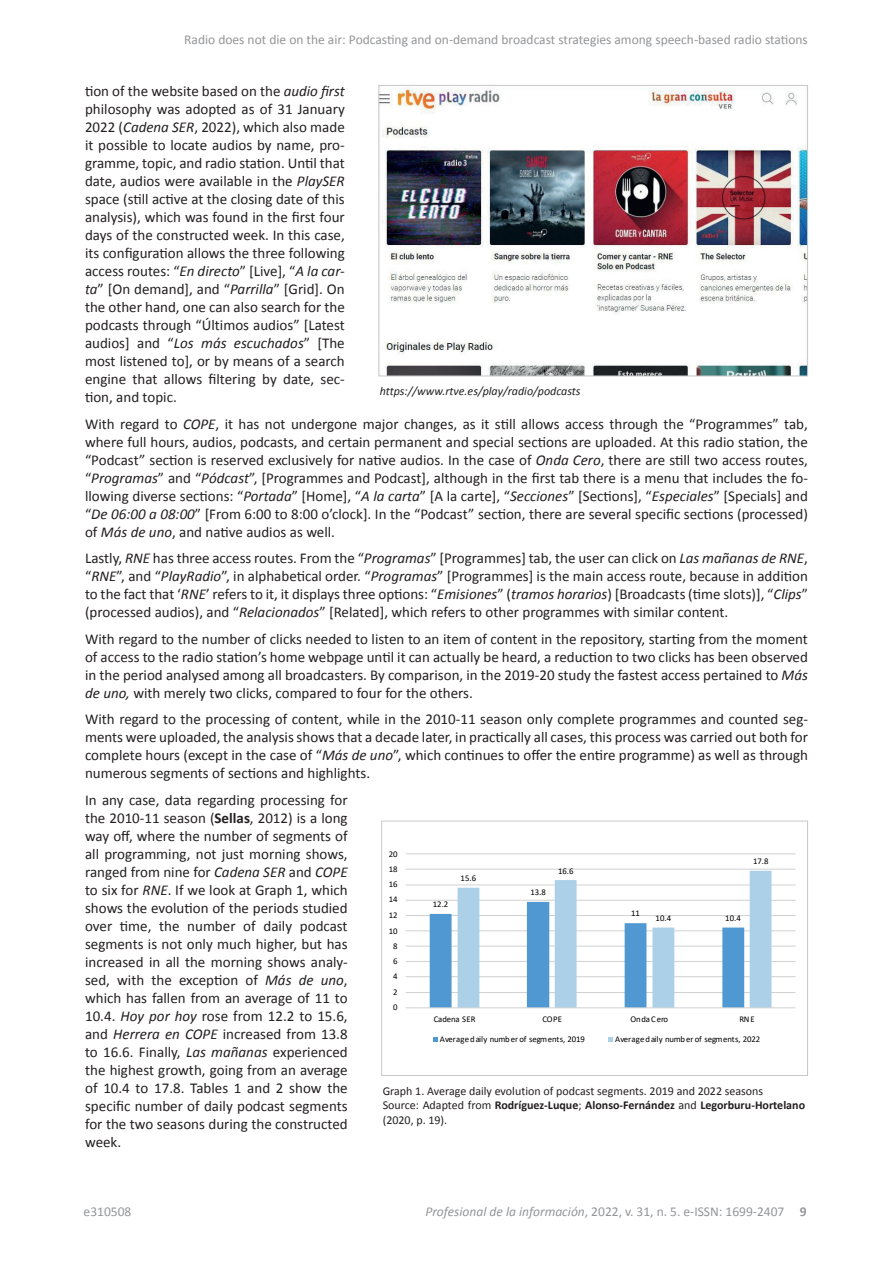
<style>
.page{position:relative;width:893px;height:1263px;background:#fff}
.page>*{position:absolute;margin:0;border:0;box-sizing:border-box;transform-origin:0 0}
.t1{font:15px/18px "Calibri";color:#231f20;text-align:justify}
.t2{font:13.5px "Calibri";color:#939598}
.t3{font:12px/14.4px "Calibri";color:#231f20}
.t4{font:italic 12px "Calibri";color:#231f20}
.t5{font:8.7px "Calibri";color:#000001}
.s1{font-style:italic}
.s2{font-weight:700}
</style>
<div class="page">
<img style="left:380px;top:87px;width:426px;height:287px">
<div style="left:378px;top:85px;width:430px;height:291px;border:1px solid #c7c8ca"></div>
<hr style="left:406px;top:992px;width:389px;height:1px;background:#cfd1d0">
<hr style="left:406px;top:976px;width:389px;height:1px;background:#cfd1d0">
<hr style="left:406px;top:961px;width:389px;height:1px;background:#cfd1d0">
<hr style="left:406px;top:946px;width:389px;height:1px;background:#cfd1d0">
<hr style="left:406px;top:930px;width:389px;height:1px;background:#cfd1d0">
<hr style="left:406px;top:915px;width:389px;height:1px;background:#cfd1d0">
<hr style="left:406px;top:900px;width:389px;height:1px;background:#cfd1d0">
<hr style="left:406px;top:884px;width:389px;height:1px;background:#cfd1d0">
<hr style="left:406px;top:869px;width:389px;height:1px;background:#cfd1d0">
<hr style="left:406px;top:853px;width:389px;height:1px;background:#cfd1d0">
<svg style="left:430px;top:871px;width:341px;height:136px"></svg>
<hr style="left:406px;top:1007px;width:389px;height:1px;background:#cfd1d0">
<svg style="left:433px;top:1037px;width:5px;height:5px"></svg>
<svg style="left:608px;top:1037px;width:5px;height:5px"></svg>
<div style="left:381px;top:821px;width:427px;height:255px;border:1px solid #c7c8ca"></div>
<p class="t2" style="left:184px;top:31px;width:625px">Radio does not die on the air: Podcasting and on-demand broadcast strategies among speech-based radio stations</p>
<p class="t1" style="left:85px;top:82px;width:261px">tion of the website based on the <span class="s1">audio first </span>philosophy was adopted as of 31 January 2022 (<span class="s1">Cadena SER</span>, 2022), which also made it possible to locate audios by name, pro&shy;gramme, topic, and radio station. Until that date, audios were available in the <span class="s1">PlaySER </span>space (still active at the closing date of this analysis), which was found in the first four days of the constructed week. In this case, its configuration allows the three following access routes: “<span class="s1">En directo</span>” [Live], “<span class="s1">A la car&shy;ta</span>” [On demand], and “<span class="s1">Parrilla</span>” [Grid]. On the other hand, one can also search for the podcasts through “Últimos audios” [Latest audios] and “<span class="s1">Los más escuchados</span>” [The most listened to], or by means of a search engine that allows filtering by date, sec&shy;tion, and topic.</p>
<p class="t1" style="left:85px;top:414px;width:724px">With regard to <span class="s1">COPE</span>, it has not undergone major changes, as it still allows access through the “Programmes” tab, where full hours, audios, podcasts, and certain permanent and special sections are uploaded. At this radio station, the “Podcast” section is reserved exclusively for native audios. In the case of <span class="s1">Onda Cero</span>, there are still two access routes, “<span class="s1">Programas</span>” and “<span class="s1">Pódcast</span>”, [Programmes and Podcast], although in the first tab there is a menu that includes the fo&shy;llowing diverse sections: “<span class="s1">Portada</span>” [Home], “<span class="s1">A la carta</span>” [A la carte], “<span class="s1">Secciones</span>” [Sections], “<span class="s1">Especiales</span>” [Specials] and “<span class="s1">De 06:00 a 08:00</span>” [From 6:00 to 8:00 o’clock]. In the “Podcast” section, there are several specific sections (processed) of <span class="s1">Más de uno</span>, and native audios as well.</p>
<p class="t1" style="left:85px;top:549px;width:724px">Lastly, <span class="s1">RNE</span> has three access routes. From the “<span class="s1">Programas</span>” [Programmes] tab, the user can click on <span class="s1">Las mañanas de RNE</span>, “<span class="s1">RNE</span>”, and “<span class="s1">PlayRadio</span>”, in alphabetical order. “<span class="s1">Programas</span>” [Programmes] is the main access route, because in addition to the fact that ‘<span class="s1">RNE</span>’ refers to it, it displays three options: “<span class="s1">Emisiones</span>” (<span class="s1">tramos horarios</span>) [Broadcasts (time slots)], “<span class="s1">Clips</span>” (processed audios), and “<span class="s1">Relacionados</span>” [Related], which refers to other programmes with similar content.</p>
<p class="t1" style="left:85px;top:629px;width:724px">With regard to the number of clicks needed to listen to an item of content in the repository, starting from the moment of access to the radio station’s home webpage until it can actually be heard, a reduction to two clicks has been observed in the period analysed among all broadcasters. By comparison, in the 2019-20 study the fastest access pertained to <span class="s1">Más de uno,</span> with merely two clicks, compared to four for the others.</p>
<p class="t1" style="left:85px;top:710px;width:724px">With regard to the processing of content, while in the 2010-11 season only complete programmes and counted seg&shy;ments were uploaded, the analysis shows that a decade later, in practically all cases, this process was carried out both for complete hours (except in the case of “<span class="s1">Más de uno</span>”, which continues to offer the entire programme) as well as through numerous segments of sections and highlights.</p>
<p class="t1" style="left:85px;top:790px;width:264px">In any case, data regarding processing for the 2010-11 season (<span class="s2">Sellas</span>, 2012) is a long way off, where the number of segments of all programming, not just morning shows, ranged from nine for <span class="s1">Cadena SER</span> and <span class="s1">COPE </span>to six for <span class="s1">RNE</span>. If we look at Graph 1, which shows the evolution of the periods studied over time, the number of daily podcast segments is not only much higher, but has increased in all the morning shows analy&shy;sed, with the exception of <span class="s1">Más de uno</span>, which has fallen from an average of 11 to 10.4. <span class="s1">Hoy por hoy</span> rose from 12.2 to 15.6, and <span class="s1">Herrera en COPE</span> increased from 13.8 to 16.6. Finally, <span class="s1">Las mañanas</span> experienced the highest growth, going from an average of 10.4 to 17.8. Tables 1 and 2 show the specific number of daily podcast segments for the two seasons during the constructed week.</p>
<p class="t4" style="left:380px;top:383px;width:202px">https://www.rtve.es/play/radio/podcasts</p>
<p class="t5" style="left:389px;top:848px;width:10px">20</p>
<p class="t5" style="left:753px;top:855px;width:17px">17.8</p>
<p class="t5" style="left:389px;top:863px;width:10px">18</p>
<p class="t5" style="left:558px;top:864px;width:17px">16.6</p>
<p class="t5" style="left:461px;top:872px;width:17px">15.6</p>
<p class="t5" style="left:389px;top:878px;width:10px">16</p>
<p class="t5" style="left:530px;top:886px;width:17px">13.8</p>
<p class="t5" style="left:389px;top:893px;width:10px">14</p>
<p class="t5" style="left:433px;top:898px;width:17px">12.2</p>
<p class="t5" style="left:631px;top:907px;width:10px">11</p>
<p class="t5" style="left:389px;top:909px;width:10px">12</p>
<p class="t5" style="left:656px;top:912px;width:17px">10.4</p>
<p class="t5" style="left:725px;top:912px;width:17px">10.4</p>
<p class="t5" style="left:389px;top:925px;width:10px">10</p>
<p class="t5" style="left:393px;top:940px;width:6px">8</p>
<p class="t5" style="left:393px;top:955px;width:6px">6</p>
<p class="t5" style="left:393px;top:970px;width:6px">4</p>
<p class="t5" style="left:393px;top:986px;width:6px">2</p>
<p class="t5" style="left:393px;top:1001px;width:6px">0</p>
<p class="t5" style="left:434px;top:1013px;width:43px">Cadena SER</p>
<p class="t5" style="left:542px;top:1013px;width:21px">COPE</p>
<p class="t5" style="left:631px;top:1013px;width:39px">Onda Cero</p>
<p class="t5" style="left:740px;top:1013px;width:17px">RNE</p>
<p class="t5" style="left:440px;top:1033px;width:147px">Average daily number of segments, 2019</p>
<p class="t5" style="left:615px;top:1033px;width:147px">Average daily number of segments, 2022</p>
<p class="t3" style="left:383px;top:1083px;width:424px">Graph 1. Average daily evolution of podcast segments. 2019 and 2022 seasons<br>Source: Adapted from <span class="s2">Rodríguez-Luque</span>; <span class="s2">Alonso-Fernández</span> and <span class="s2">Legorburu-Hortelano </span>(2020, p. 19).</p>
<p class="t2" style="left:84px;top:1203px;width:49px">e310508</p>
<p class="t2" style="left:425px;top:1203px;width:383px"><span class="s1">Profesional de la información</span>, 2022, v. 31, n. 5. e-ISSN: 1699-2407 <span class="s2">9</span></p>
</div>
